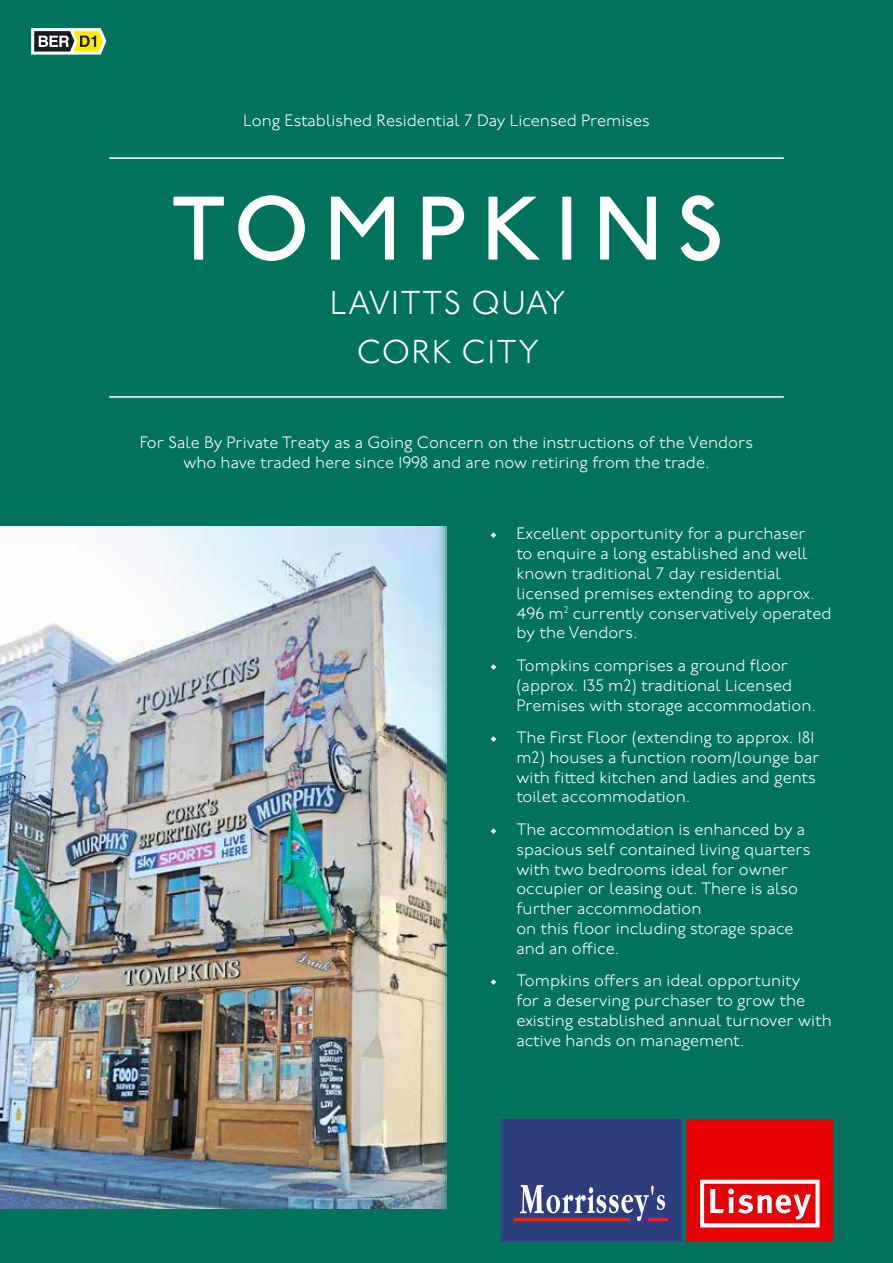
<style>
.page{position:relative;width:893px;height:1263px;background:#00725d}
.page>*{position:absolute;margin:0;border:0;box-sizing:border-box;transform-origin:0 0}
.t1{font:500 90px "P22 Underground";letter-spacing:.16em;color:#fff}
.t2{font:300 33px/48.6px "P22 Underground";letter-spacing:.04em;color:#fff;text-align:center}
.t3{font:300 16.5px/19.8px "P22 Underground";color:#fff}
</style>
<div class="page">
<svg style="left:31px;top:28px;width:75px;height:27px;background:#a6a877"></svg>
<svg style="left:686px;top:1119px;width:147px;height:122px;background:#e82024"></svg>
<div style="left:501px;top:1119px;width:181px;height:122px;background:#2e3d7d"></div>
<hr style="left:515px;top:1219px;width:115px;height:2px;background:#e72429">
<svg style="left:520px;top:1185px;width:147px;height:36px"></svg>
<img style="left:0;top:527px;width:446px;height:682px">
<hr style="left:109px;top:396px;width:675px;height:2px;background:#fff">
<hr style="left:109px;top:157px;width:675px;height:2px;background:#fff">
<p class="t3" style="left:243px;top:111px;width:408px">Long Established Residential 7 Day Licensed Premises</p>
<h1 class="t1" style="left:171px;top:179px;width:554px">TOMPKINS</h1>
<h2 class="t2" style="left:330px;top:280px;width:237px">LAVITTS QUAY<br>CORK CITY</h2>
<p class="t3" style="left:140px;top:433px;width:615px;text-align:center">For Sale By Private Treaty as a Going Concern on the instructions of the Vendors who have traded here since 1998 and are now retiring from the trade.</p>
<p class="t3" style="left:516px;top:524px;width:317px;text-indent:-27px">• Excellent opportunity for a purchaser<br>to enquire a long established and well known traditional 7 day residential licensed premises extending to approx.<br>496 m<sup>2</sup> currently conservatively operated by the Vendors.</p>
<p class="t3" style="left:516px;top:656px;width:301px;text-indent:-27px">• Tompkins comprises a ground floor (approx. 135 m2) traditional Licensed<br>Premises with storage accommodation.</p>
<p class="t3" style="left:516px;top:728px;width:305px;text-indent:-27px">• The First Floor (extending to approx. 181 m2) houses a function room/lounge bar with fitted kitchen and ladies and gents toilet accommodation.</p>
<p class="t3" style="left:516px;top:820px;width:296px;text-indent:-27px">• The accommodation is enhanced by a spacious self contained living quarters with two bedrooms ideal for owner occupier or leasing out. There is also further accommodation<br>on this floor including storage space and an office.</p>
<p class="t3" style="left:516px;top:971px;width:317px;text-indent:-27px">• Tompkins offers an ideal opportunity<br>for a deserving purchaser to grow the existing established annual turnover with active hands on management.</p>
</div>
